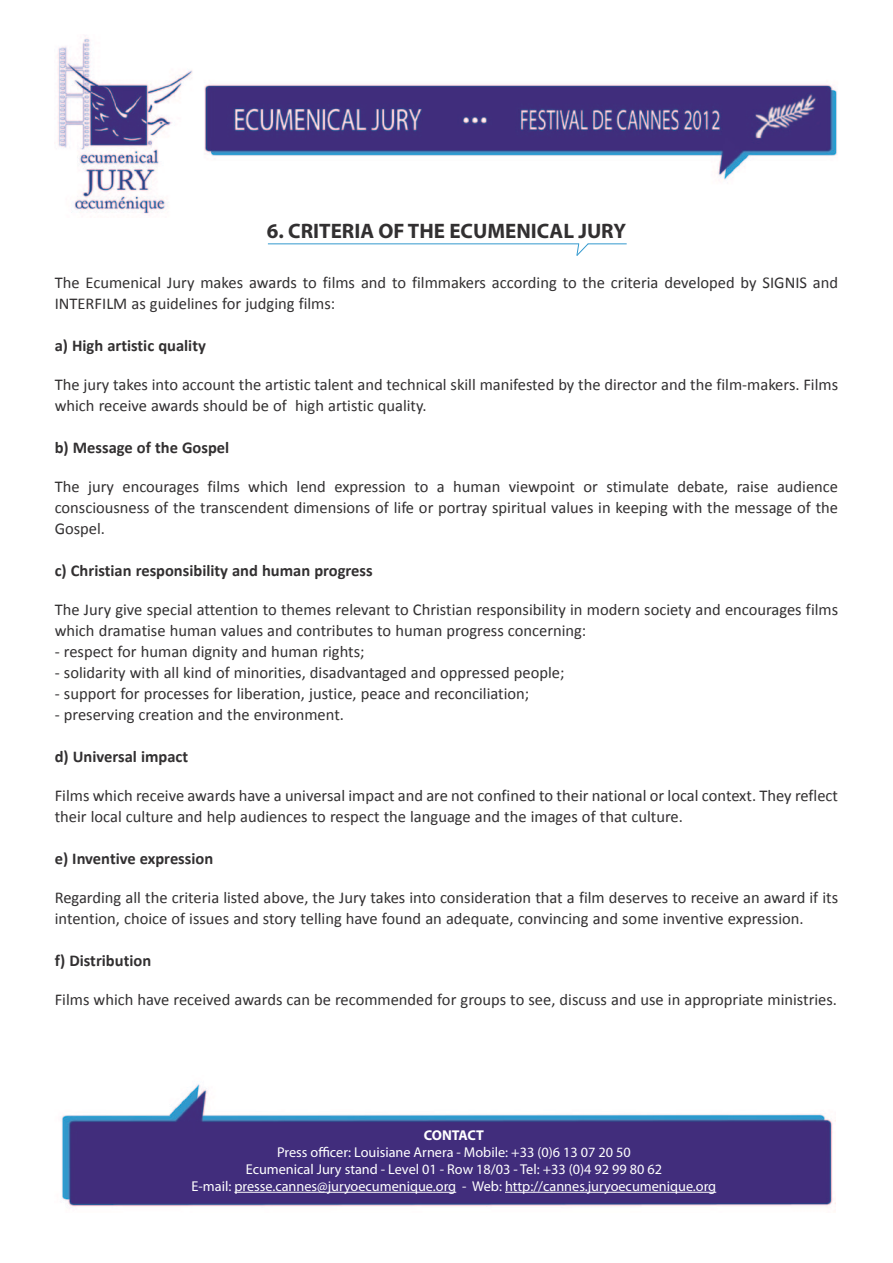
<style>
.page{position:relative;width:893px;height:1263px;background:#fff}
.page>*{position:absolute;margin:0;border:0;box-sizing:border-box;transform-origin:0 0}
.t1{font:700 21px "Myriad Pro";color:#323031}
.t2{font:16.5px/21px "Calibri";color:#323031}
.t3{font:700 16.5px "Calibri";color:#323031}
.t4{font:14.25px/17.1px "Myriad Pro";color:#fff;text-align:center}
.t5{font:700 14.25px "Myriad Pro";letter-spacing:-.015em;color:#fff}
</style>
<div class="page">
<img style="left:57px;top:38px;width:780px;height:176px">
<img style="left:61px;top:1084px;width:775px;height:123px">
<hr style="left:234px;top:1192px;width:222px;height:1px;background:#fff">
<hr style="left:505px;top:1192px;width:211px;height:1px;background:#fff">
<hr style="left:268px;top:243px;width:311px;height:1px;background:#3499ce">
<svg style="left:576px;top:243px;width:13px;height:13px"></svg>
<hr style="left:588px;top:243px;width:39px;height:1px;background:#3499ce">
<p class="t1" style="left:267px;top:217px;width:361px">6. CRITERIA OF THE ECUMENICAL JURY</p>
<p class="t2" style="left:55px;top:272px;width:785px">The Ecumenical Jury makes awards to films and to filmmakers according to the criteria developed by SIGNIS and<br>INTERFILM as guidelines for judging films:</p>
<p class="t3" style="left:55px;top:335px;width:153px">a) High artistic quality</p>
<p class="t2" style="left:55px;top:374px;width:785px">The jury takes into account the artistic talent and technical skill manifested by the director and the film-makers. Films which receive awards should be of high artistic quality.</p>
<p class="t3" style="left:55px;top:437px;width:176px">b) Message of the Gospel</p>
<p class="t2" style="left:55px;top:476px;width:785px;text-align:justify">The jury encourages films which lend expression to a human viewpoint or stimulate debate, raise audience consciousness of the transcendent dimensions of life or portray spiritual values in keeping with the message of the Gospel.</p>
<p class="t3" style="left:55px;top:560px;width:319px">c) Christian responsibility and human progress</p>
<p class="t2" style="left:55px;top:599px;width:785px">The Jury give special attention to themes relevant to Christian responsibility in modern society and encourages films which dramatise human values and contributes to human progress concerning:</p>
<p class="t2" style="left:55px;top:641px;width:311px">- respect for human dignity and human rights;</p>
<p class="t2" style="left:55px;top:662px;width:511px">- solidarity with all kind of minorities, disadvantaged and oppressed people;</p>
<p class="t2" style="left:55px;top:683px;width:476px">- support for processes for liberation, justice, peace and reconciliation;</p>
<p class="t2" style="left:55px;top:704px;width:291px">- preserving creation and the environment.</p>
<p class="t3" style="left:55px;top:746px;width:135px">d) Universal impact</p>
<p class="t2" style="left:55px;top:785px;width:785px">Films which receive awards have a universal impact and are not confined to their national or local context. They reflect their local culture and help audiences to respect the language and the images of that culture.</p>
<p class="t3" style="left:55px;top:848px;width:160px">e) Inventive expression</p>
<p class="t2" style="left:55px;top:887px;width:785px">Regarding all the criteria listed above, the Jury takes into consideration that a film deserves to receive an award if its intention, choice of issues and story telling have found an adequate, convincing and some inventive expression.</p>
<p class="t3" style="left:55px;top:950px;width:98px">f) Distribution</p>
<p class="t2" style="left:55px;top:989px;width:784px">Films which have received awards can be recommended for groups to see, discuss and use in appropriate ministries.</p>
<p class="t5" style="left:424px;top:1125px;width:62px">CONTACT</p>
<p class="t4" style="left:192px;top:1143px;width:526px">Press officer: Louisiane Arnera - Mobile: +33 (0)6 13 07 20 50<br>Ecumenical Jury stand - Level 01 - Row 18/03 - Tel: +33 (0)4 92 99 80 62<br>E-mail: presse.cannes@juryoecumenique.org - Web: http://cannes.juryoecumenique.org</p>
</div>
